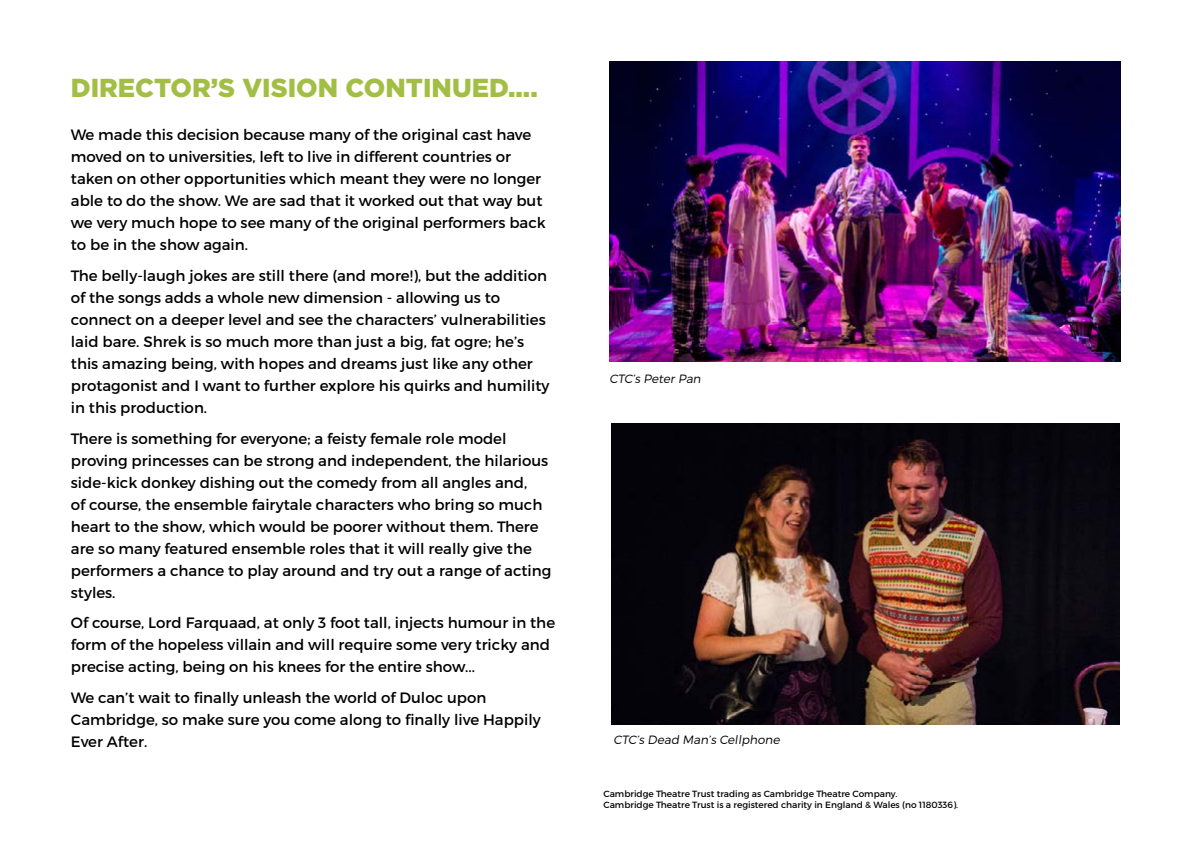
<style>
.page{position:relative;width:1191px;height:842px;background:#fff}
.page>*{position:absolute;margin:0;border:0;box-sizing:border-box;transform-origin:0 0}
.t1{font:900 26px "Gotham";color:#a3be45}
.t2{font:15px/22px "Trueno Rg";color:#000}
.t3{font:12px "Trueno Lt It";color:#000}
.t4{font:9px/11px "Trueno Rg";color:#000}
</style>
<div class="page">
<img style="left:612px;top:424px;width:507px;height:300px">
<img style="left:609px;top:61px;width:511px;height:301px">
<h1 class="t1" style="left:71px;top:73px;width:468px">DIRECTOR’S VISION CONTINUED....</h1>
<p class="t2" style="left:71px;top:124px;width:476px">We made this decision because many of the original cast have moved on to universities, left to live in different countries or taken on other opportunities which meant they were no longer able to do the show. We are sad that it worked out that way but we very much hope to see many of the original performers back to be in the show again.</p>
<p class="t2" style="left:71px;top:265px;width:480px">The belly-laugh jokes are still there (and more!), but the addition of the songs adds a whole new dimension - allowing us to connect on a deeper level and see the characters’ vulnerabilities laid bare. Shrek is so much more than just a big, fat ogre; he’s this amazing being, with hopes and dreams just like any other protagonist and I want to further explore his quirks and humility in this production.</p>
<p class="t2" style="left:71px;top:427px;width:482px">There is something for everyone; a feisty female role model proving princesses can be strong and independent, the hilarious side-kick donkey dishing out the comedy from all angles and,<br>of course, the ensemble fairytale characters who bring so much heart to the show, which would be poorer without them. There are so many featured ensemble roles that it will really give the performers a chance to play around and try out a range of acting styles.</p>
<p class="t2" style="left:71px;top:612px;width:486px">Of course, Lord Farquaad, at only 3 foot tall, injects humour in the form of the hopeless villain and will require some very tricky and precise acting, being on his knees for the entire show...</p>
<p class="t2" style="left:71px;top:686px;width:471px">We can’t wait to finally unleash the world of Duloc upon<br>Cambridge, so make sure you come along to finally live Happily<br>Ever After.</p>
<p class="t3" style="left:609px;top:371px;width:93px">CTC’s Peter Pan</p>
<p class="t3" style="left:613px;top:732px;width:168px">CTC’s Dead Man’s Cellphone</p>
<p class="t4" style="left:603px;top:789px;width:356px">Cambridge Theatre Trust trading as Cambridge Theatre Company.<br>Cambridge Theatre Trust is a registered charity in England &amp; Wales (no 1180336).</p>
</div>
